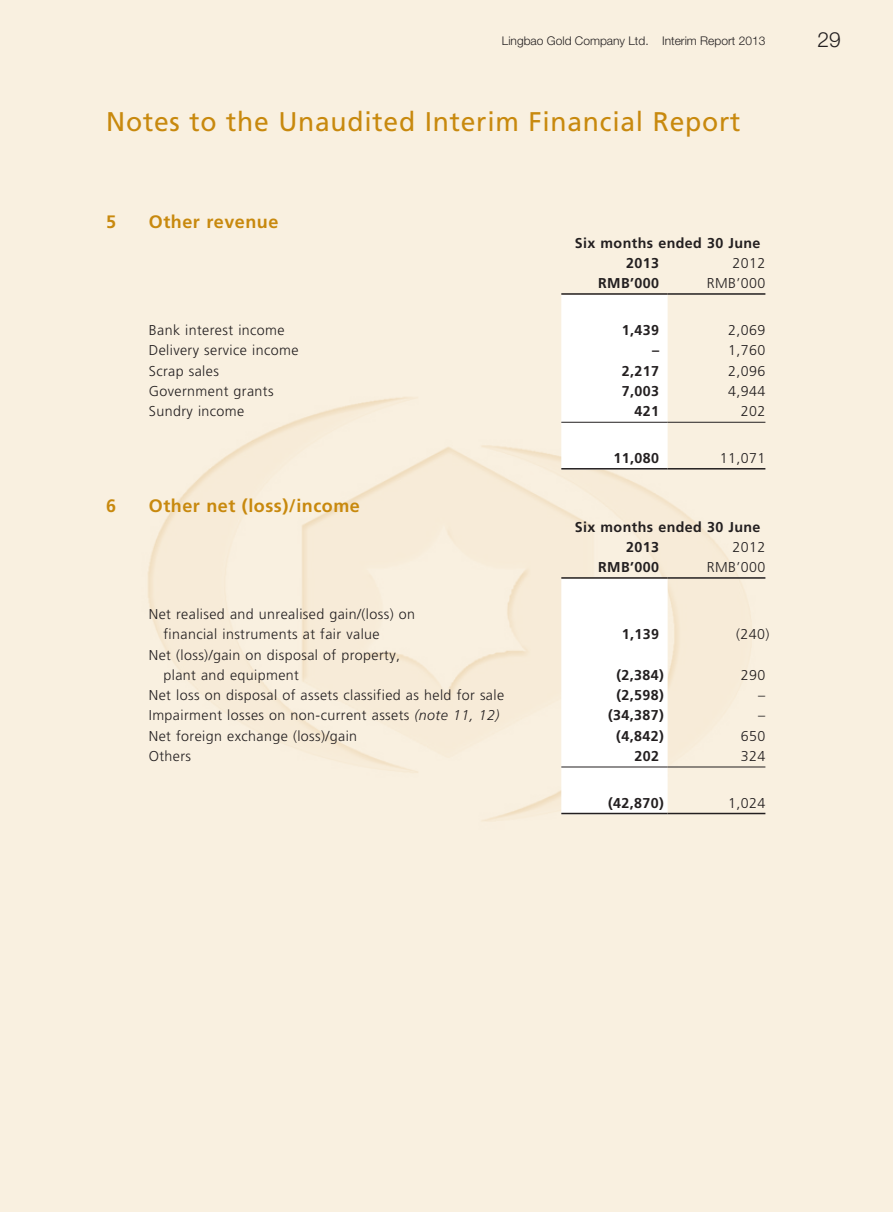
<style>
.page{position:relative;width:893px;height:1212px;background:#f9f0e0}
.page>*{position:absolute;margin:0;border:0;box-sizing:border-box;transform-origin:0 0}
.t1{font:27px "Frutiger LT Std";letter-spacing:.03em;color:#c8890e}
.t2{font:300 21px "Helvetica Neue LT Std";color:#231f20}
.t3{font:700 18px "Frutiger LT Std";letter-spacing:.03em;color:#c8890e}
.t4{font:300 14.25px/20.2px "Frutiger LT Std";letter-spacing:.03em;color:#231f20}
.t5{font:700 14.25px/20.2px "Frutiger LT Std";letter-spacing:.03em;color:#231f20}
.t6{font:300 12px "Helvetica Neue LT Std";color:#231f20}
.s1{font-style:italic}
</style>
<div class="page">
<img style="left:148px;top:397px;width:618px;height:424px">
<div style="left:561px;top:295px;width:107px;height:173px;background:#fff"></div>
<hr style="left:561px;top:293px;width:107px;height:2px;background:#231f20">
<hr style="left:668px;top:293px;width:97px;height:2px;background:#231f20">
<hr style="left:561px;top:422px;width:107px;height:1px;background:#231f20">
<hr style="left:668px;top:422px;width:97px;height:1px;background:#231f20">
<hr style="left:561px;top:468px;width:107px;height:1px;background:#231f20">
<hr style="left:668px;top:468px;width:97px;height:1px;background:#231f20">
<div style="left:561px;top:579px;width:107px;height:234px;background:#fff"></div>
<hr style="left:561px;top:577px;width:107px;height:2px;background:#231f20">
<hr style="left:668px;top:577px;width:97px;height:2px;background:#231f20">
<hr style="left:561px;top:767px;width:107px;height:1px;background:#231f20">
<hr style="left:668px;top:767px;width:97px;height:1px;background:#231f20">
<hr style="left:561px;top:813px;width:107px;height:1px;background:#231f20">
<hr style="left:668px;top:813px;width:97px;height:1px;background:#231f20">
<p class="t6" style="left:502px;top:33px;width:265px">Lingbao Gold Company Ltd. Interim Report 2013</p>
<h2 class="t2" style="left:817px;top:27px;width:25px">29</h2>
<h1 class="t1" style="left:106px;top:105px;width:636px">Notes to the Unaudited Interim Financial Report</h1>
<p class="t3" style="left:106px;top:211px;width:12px">5</p>
<p class="t3" style="left:149px;top:211px;width:131px">Other revenue</p>
<p class="t5" style="left:626px;top:233px;width:136px;text-indent:-51px">Six months ended 30 June<br>2013</p>
<p class="t4" style="left:732px;top:253px;width:34px">2012</p>
<p class="t5" style="left:598px;top:273px;width:62px">RMB’000</p>
<p class="t4" style="left:707px;top:273px;width:60px">RMB’000</p>
<p class="t4" style="left:149px;top:320px;width:137px">Bank interest income</p>
<p class="t5" style="left:622px;top:320px;width:39px">1,439</p>
<p class="t4" style="left:728px;top:320px;width:39px">2,069</p>
<p class="t4" style="left:149px;top:341px;width:151px">Delivery service income</p>
<p class="t5" style="left:652px;top:340px;width:9px">–</p>
<p class="t4" style="left:728px;top:341px;width:39px">1,760</p>
<p class="t4" style="left:149px;top:361px;width:72px">Scrap sales</p>
<p class="t5" style="left:622px;top:361px;width:39px">2,217</p>
<p class="t4" style="left:728px;top:361px;width:39px">2,096</p>
<p class="t4" style="left:149px;top:381px;width:126px">Government grants</p>
<p class="t5" style="left:622px;top:381px;width:39px">7,003</p>
<p class="t4" style="left:728px;top:381px;width:39px">4,944</p>
<p class="t4" style="left:149px;top:401px;width:97px">Sundry income</p>
<p class="t5" style="left:635px;top:401px;width:26px">421</p>
<p class="t4" style="left:741px;top:401px;width:26px">202</p>
<p class="t5" style="left:613px;top:448px;width:47px">11,080</p>
<p class="t4" style="left:720px;top:448px;width:47px">11,071</p>
<p class="t3" style="left:106px;top:495px;width:12px">6</p>
<p class="t3" style="left:149px;top:495px;width:213px">Other net (loss)/income</p>
<p class="t4" style="left:163px;top:604px;width:253px;text-indent:-15px">Net realised and unrealised gain/(loss) on financial instruments at fair value</p>
<p class="t4" style="left:163px;top:645px;width:238px;text-indent:-15px">Net (loss)/gain on disposal of property, plant and equipment</p>
<p class="t5" style="left:626px;top:517px;width:136px;text-indent:-51px">Six months ended 30 June<br>2013</p>
<p class="t4" style="left:732px;top:537px;width:34px">2012</p>
<p class="t5" style="left:598px;top:557px;width:62px">RMB’000</p>
<p class="t4" style="left:707px;top:557px;width:60px">RMB’000</p>
<p class="t5" style="left:622px;top:624px;width:39px">1,139</p>
<p class="t4" style="left:736px;top:625px;width:35px">(240)</p>
<p class="t5" style="left:616px;top:665px;width:49px">(2,384)</p>
<p class="t4" style="left:741px;top:665px;width:26px">290</p>
<p class="t4" style="left:149px;top:685px;width:357px">Net loss on disposal of assets classified as held for sale</p>
<p class="t5" style="left:616px;top:685px;width:49px">(2,598)</p>
<p class="t4" style="left:758px;top:685px;width:9px">–</p>
<p class="t4" style="left:149px;top:706px;width:352px">Impairment losses on non-current assets <span class="s1">(note 11, 12)</span></p>
<p class="t5" style="left:608px;top:705px;width:57px">(34,387)</p>
<p class="t4" style="left:758px;top:706px;width:9px">–</p>
<p class="t4" style="left:149px;top:726px;width:210px">Net foreign exchange (loss)/gain</p>
<p class="t5" style="left:616px;top:726px;width:49px">(4,842)</p>
<p class="t4" style="left:741px;top:726px;width:26px">650</p>
<p class="t4" style="left:149px;top:746px;width:44px">Others</p>
<p class="t5" style="left:634px;top:746px;width:26px">202</p>
<p class="t4" style="left:741px;top:746px;width:26px">324</p>
<p class="t5" style="left:608px;top:793px;width:57px">(42,870)</p>
<p class="t4" style="left:728px;top:793px;width:39px">1,024</p>
</div>
